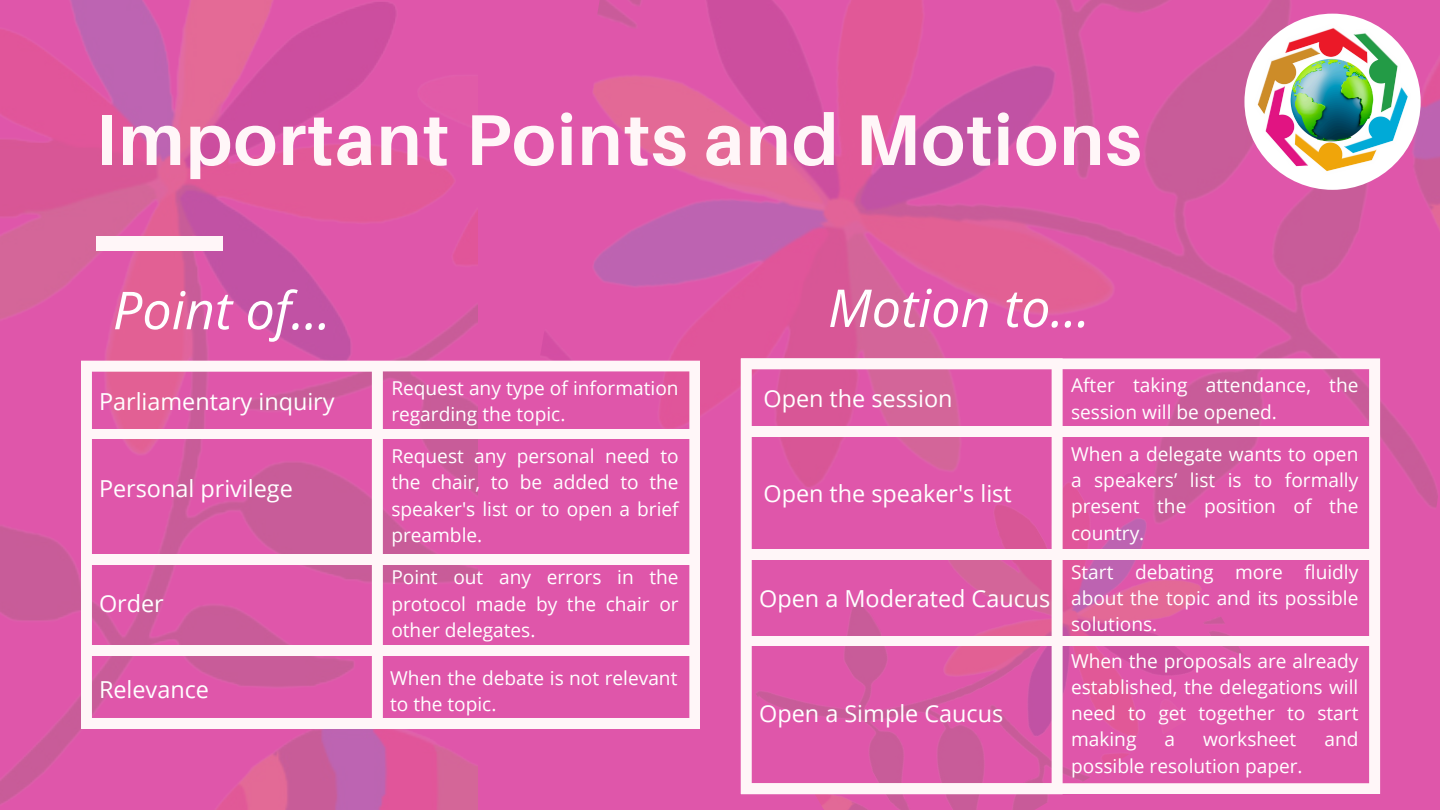
<style>
.page{position:relative;width:1440px;height:810px;background:#df56aa}
.page>*{position:absolute;margin:0;border:0;box-sizing:border-box;transform-origin:0 0}
.t1{font:700 72px "Aileron";letter-spacing:.02em;color:#fff6f8}
.t2{font:italic 52.3px "Open Sans";color:#fff}
.t3{font:23.4px "Open Sans";color:#fff}
.t4{font:19.1px/26.3px "Open Sans";color:#fff;text-align:justify}
</style>
<div class="page">
<img style="left:0;top:0;width:478px;height:810px">
<img style="left:740px;top:593px;width:323px;height:217px">
<img style="left:526px;top:0;width:914px;height:593px">
<div style="left:96px;top:236px;width:127px;height:15px;background:#fff6f8"></div>
<svg style="left:383px;top:361px;width:317px;height:368px"></svg>
<svg style="left:81px;top:361px;width:302px;height:368px"></svg>
<div style="left:81px;top:429px;width:616px;height:10px;background:#fff6f8"></div>
<div style="left:81px;top:555px;width:618px;height:9px;background:#fff6f8"></div>
<div style="left:87px;top:645px;width:610px;height:10px;background:#fff6f8"></div>
<svg style="left:1063px;top:358px;width:317px;height:436px"></svg>
<svg style="left:741px;top:358px;width:322px;height:436px"></svg>
<div style="left:746px;top:427px;width:631px;height:10px;background:#fff6f8"></div>
<div style="left:742px;top:550px;width:637px;height:10px;background:#fff6f8"></div>
<div style="left:742px;top:636px;width:629px;height:10px;background:#fff6f8"></div>
<div style="left:1244px;top:14px;width:177px;height:176px;background:#fff;border-radius:50%"></div>
<img style="left:1223px;top:19px;width:217px;height:156px">
<p class="t1" style="left:96px;top:95px;width:1047px">Important Points and Motions</p>
<h3 class="t2" style="left:113px;top:273px;width:219px">Point of...</h3>
<h3 class="t2" style="left:828px;top:271px;width:263px">Motion to...</h3>
<p class="t3" style="left:99px;top:385px;width:237px">Parliamentary inquiry</p>
<p class="t3" style="left:99px;top:472px;width:195px">Personal privilege</p>
<p class="t3" style="left:99px;top:587px;width:66px">Order</p>
<h1 class="t3" style="left:99px;top:673px;width:112px">Relevance</h1>
<p class="t4" style="left:391px;top:374px;width:289px">Request any type of information regarding the topic.</p>
<h2 class="t4" style="left:391px;top:443px;width:289px">Request any personal need to the chair, to be added to the speaker's list or to open a brief preamble.</h2>
<h2 class="t4" style="left:391px;top:564px;width:289px">Point out any errors in the protocol made by the chair or other delegates.</h2>
<h3 class="t4" style="left:390px;top:664px;width:289px">When the debate is not relevant to the topic.</h3>
<h3 class="t3" style="left:764px;top:382px;width:190px">Open the session</h3>
<h3 class="t3" style="left:764px;top:477px;width:250px">Open the speaker's list</h3>
<h3 class="t3" style="left:759px;top:582px;width:293px">Open a Moderated Caucus</h3>
<p class="t3" style="left:759px;top:697px;width:245px">Open a Simple Caucus</p>
<p class="t4" style="left:1071px;top:372px;width:289px">After taking attendance, the session will be opened.</p>
<p class="t4" style="left:1071px;top:440px;width:289px">When a delegate wants to open a speakers’ list is to formally present the position of the country.</p>
<p class="t4" style="left:1071px;top:558px;width:289px">Start debating more fluidly about the topic and its possible solutions.</p>
<h3 class="t4" style="left:1071px;top:647px;width:289px">When the proposals are already established, the delegations will need to get together to start making</h3>
<h3 class="t4" style="left:1165px;top:726px;width:12px">a</h3>
<h3 class="t4" style="left:1203px;top:726px;width:95px">worksheet</h3>
<h3 class="t4" style="left:1324px;top:726px;width:36px">and</h3>
<h3 class="t4" style="left:1071px;top:752px;width:233px">possible resolution paper.</h3>
</div>
